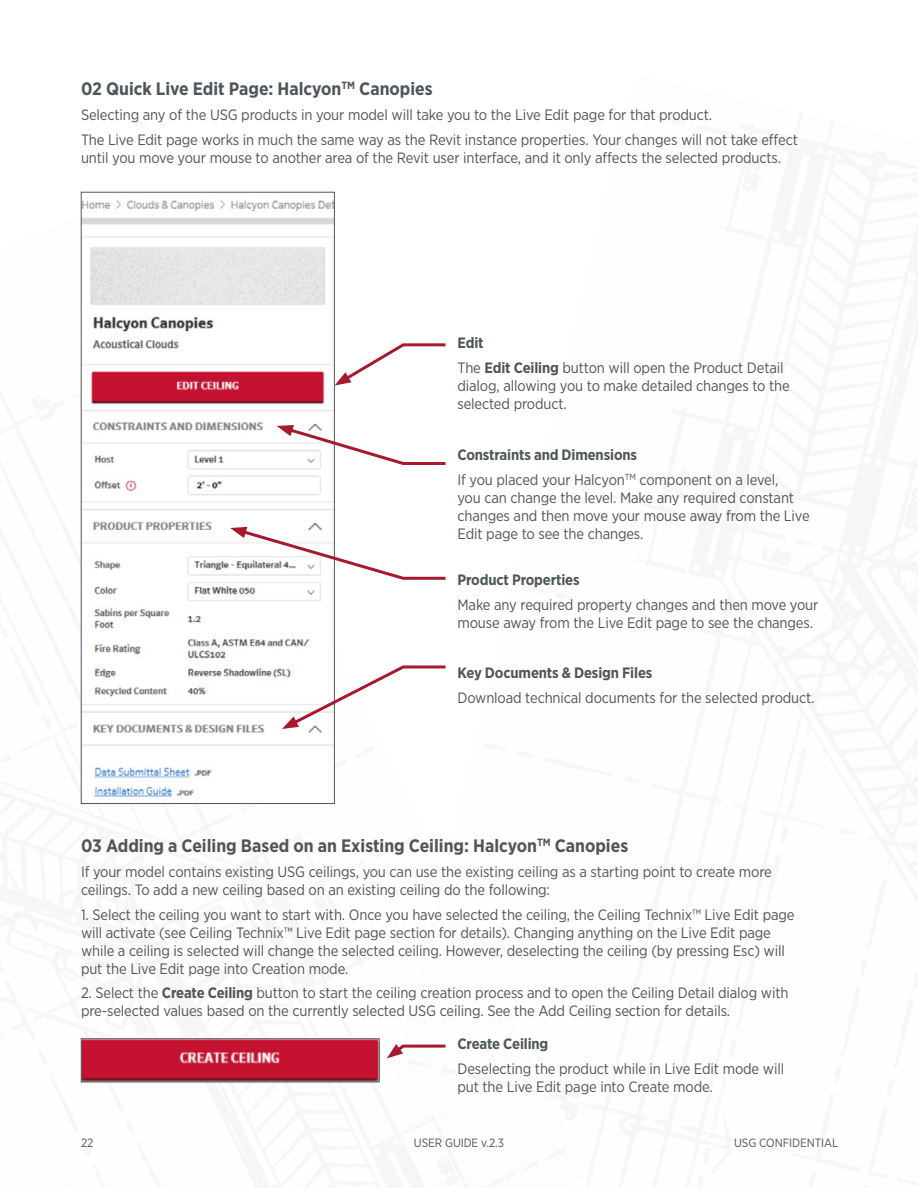
<style>
.page{position:relative;width:918px;height:1188px;background:#fff}
.page>*{position:absolute;margin:0;border:0;box-sizing:border-box;transform-origin:0 0}
.t1{font:700 18px "Gotham Narrow";color:#4f5659}
.t2{font:15px/18px "Gotham Narrow";letter-spacing:-.01em;color:#4f5659}
.t3{font:700 15px "Gotham Narrow";letter-spacing:-.01em;color:#4f5659}
.t4{font:12px "Gotham Narrow";letter-spacing:-.01em;color:#4f5659}
.s1{font-weight:700}
</style>
<div class="page">
<img style="left:83px;top:1041px;width:294px;height:39px">
<div style="left:81px;top:1039px;width:298px;height:43px;border:1px solid #4f5659"></div>
<svg style="left:387px;top:1044px;width:59px;height:14px"></svg>
<img style="left:83px;top:200px;width:250px;height:597px">
<div style="left:81px;top:192px;width:254px;height:612px;border:1px solid #4f5659"></div>
<svg style="left:335px;top:343px;width:111px;height:43px"></svg>
<svg style="left:277px;top:425px;width:169px;height:41px"></svg>
<svg style="left:230px;top:527px;width:216px;height:54px"></svg>
<svg style="left:282px;top:664px;width:164px;height:65px"></svg>
<p class="t1" style="left:81px;top:78px;width:353px">02 Quick Live Edit Page: Halcyon<sup>TM</sup> Canopies</p>
<p class="t2" style="left:81px;top:102px;width:718px;line-height:24.8px">Selecting any of the USG products in your model will take you to the Live Edit page for that product.<br>The Live Edit page works in much the same way as the Revit instance properties. Your changes will not take effect</p>
<p class="t2" style="left:81px;top:148px;width:702px">until you move your mouse to another area of the Revit user interface, and it only affects the selected products.</p>
<p class="t2" style="left:458px;top:330px;width:328px;line-height:24.8px"><span class="s1">Edit<br></span>The <span class="s1">Edit Ceiling</span> button will open the Product Detail</p>
<p class="t2" style="left:458px;top:376px;width:334px">dialog, allowing you to make detailed changes to the selected product.</p>
<p class="t2" style="left:458px;top:443px;width:322px;line-height:24.8px"><span class="s1">Constraints and Dimensions<br></span>If you placed your Halcyon<sup>TM</sup> component on a level,</p>
<p class="t2" style="left:458px;top:489px;width:354px">you can change the level. Make any required constant changes and then move your mouse away from the Live<br>Edit page to see the changes.</p>
<p class="t3" style="left:458px;top:570px;width:124px">Product Properties</p>
<p class="t2" style="left:458px;top:595px;width:362px">Make any required property changes and then move your mouse away from the Live Edit page to see the changes.</p>
<p class="t3" style="left:458px;top:663px;width:196px">Key Documents &amp; Design Files</p>
<p class="t2" style="left:458px;top:688px;width:359px">Download technical documents for the selected product.</p>
<p class="t1" style="left:81px;top:834px;width:549px">03 Adding a Ceiling Based on an Existing Ceiling: Halcyon<sup>TM</sup> Canopies</p>
<p class="t2" style="left:81px;top:862px;width:692px">If your model contains existing USG ceilings, you can use the existing ceiling as a starting point to create more ceilings. To add a new ceiling based on an existing ceiling do the following:</p>
<p class="t2" style="left:81px;top:905px;width:715px">1. Select the ceiling you want to start with. Once you have selected the ceiling, the Ceiling Technix™ Live Edit page will activate (see Ceiling Technix™ Live Edit page section for details). Changing anything on the Live Edit page while a ceiling is selected will change the selected ceiling. However, deselecting the ceiling (by pressing Esc) will put the Live Edit page into Creation mode.</p>
<p class="t2" style="left:81px;top:984px;width:709px">2. Select the <span class="s1">Create Ceiling</span> button to start the ceiling creation process and to open the Ceiling Detail dialog with pre-selected values based on the currently selected USG ceiling. See the Add Ceiling section for details.</p>
<p class="t3" style="left:458px;top:1034px;width:92px">Create Ceiling</p>
<p class="t2" style="left:458px;top:1059px;width:328px">Deselecting the product while in Live Edit mode will put the Live Edit page into Create mode.</p>
<p class="t4" style="left:81px;top:1135px;width:14px">22</p>
<p class="t4" style="left:414px;top:1135px;width:91px">USER GUIDE v.2.3</p>
<p class="t4" style="left:734px;top:1135px;width:106px">USG CONFIDENTIAL</p>
</div>
